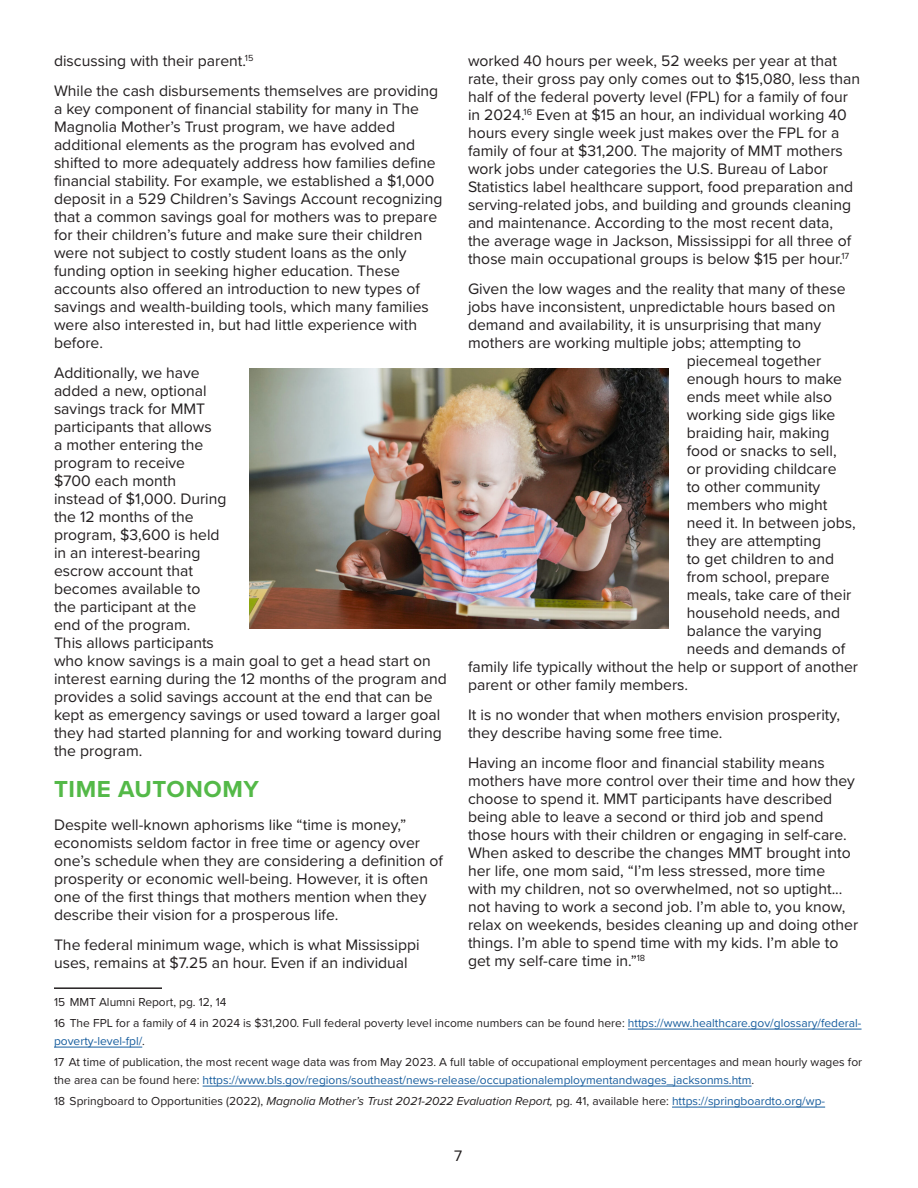
<style>
.page{position:relative;width:918px;height:1188px;background:#fff}
.page>*{position:absolute;margin:0;border:0;box-sizing:border-box;transform-origin:0 0}
.STO_Subhead{font:700 24px "Proxima Nova";letter-spacing:.025em;color:#54b948}
.STO_Body{font:15.75px/18px "Proxima Nova";color:#231f20}
.Springboard_Footnote{font:12px/18px "Proxima Nova";color:#231f20}
.s1{color:#175d9e}
.s2{font-style:italic}
</style>
<div class="page">
<hr style="left:54px;top:987px;width:108px;height:2px;background:#231f20">
<hr style="left:628px;top:1029px;width:234px;height:1px;background:#175d9e">
<hr style="left:54px;top:1047px;width:88px;height:1px;background:#175d9e">
<hr style="left:203px;top:1086px;width:549px;height:1px;background:#175d9e">
<hr style="left:672px;top:1107px;width:153px;height:1px;background:#175d9e">
<img style="left:249px;top:368px;width:420px;height:260px">
<p class="STO_Body" style="left:54px;top:52px;width:201px">discussing with their parent.<sup>15</sup></p>
<p class="STO_Body" style="left:54px;top:82px;width:390px">While the cash disbursements themselves are providing a key component of financial stability for many in The Magnolia Mother’s Trust program, we have added additional elements as the program has evolved and shifted to more adequately address how families define financial stability. For example, we established a $1,000 deposit in a 529 Children’s Savings Account recognizing that a common savings goal for mothers was to prepare for their children’s future and make sure their children were not subject to costly student loans as the only funding option in seeking higher education. These accounts also offered an introduction to new types of savings and wealth-building tools, which many families were also interested in, but had little experience with before.</p>
<p class="STO_Body" style="left:54px;top:364px;width:394px">Additionally, we have<br>added a new, optional<br>savings track for MMT<br>participants that allows<br>a mother entering the<br>program to receive<br>$700 each month<br>instead of $1,000. During<br>the 12 months of the<br>program, $3,600 is held<br>in an interest-bearing<br>escrow account that<br>becomes available to<br>the participant at the<br>end of the program.<br>This allows participants<br>who know savings is a main goal to get a head start on interest earning during the 12 months of the program and provides a solid savings account at the end that can be kept as emergency savings or used toward a larger goal they had started planning for and working toward during the program.</p>
<p class="STO_Subhead" style="left:54px;top:771px;width:207px">TIME AUTONOMY</p>
<p class="STO_Body" style="left:54px;top:815px;width:390px">Despite well-known aphorisms like “time is money,” economists seldom factor in free time or agency over one’s schedule when they are considering a definition of prosperity or economic well-being. However, it is often one of the first things that mothers mention when they describe their vision for a prosperous life.</p>
<p class="STO_Body" style="left:54px;top:935px;width:367px">The federal minimum wage, which is what Mississippi uses, remains at $7.25 an hour. Even if an individual</p>
<p class="Springboard_Footnote" style="left:54px;top:993px;width:174px">15 MMT Alumni Report, pg. 12, 14</p>
<p class="Springboard_Footnote" style="left:54px;top:1014px;width:809px">16 The FPL for a family of 4 in 2024 is $31,200. Full federal poverty level income numbers can be found here: <span class="s1">https://www.healthcare.gov/glossary/federal&shy;poverty-level-fpl/</span>.</p>
<p class="Springboard_Footnote" style="left:54px;top:1053px;width:810px">17 At time of publication, the most recent wage data was from May 2023. A full table of occupational employment percentages and mean hourly wages for the area can be found here: <span class="s1">https://www.bls.gov/regions/southeast/news-release/occupationalemploymentandwages_jacksonms.htm</span>.</p>
<p class="Springboard_Footnote" style="left:54px;top:1092px;width:773px">18 Springboard to Opportunities (2022), <span class="s2">Magnolia Mother’s Trust 2021-2022 Evaluation Report,</span> pg. 41, available here: <span class="s1">https://springboardto.org/wp-</span></p>
<p class="STO_Body" style="left:468px;top:52px;width:394px">worked 40 hours per week, 52 weeks per year at that rate, their gross pay only comes out to $15,080, less than half of the federal poverty level (FPL) for a family of four in 2024.<sup>16</sup> Even at $15 an hour, an individual working 40 hours every single week just makes over the FPL for a family of four at $31,200. The majority of MMT mothers work jobs under categories the U.S. Bureau of Labor Statistics label healthcare support, food preparation and serving-related jobs, and building and grounds cleaning and maintenance. According to the most recent data,<br>the average wage in Jackson, Mississippi for all three of those main occupational groups is below $15 per hour.<sup>17</sup></p>
<p class="STO_Body" style="left:468px;top:280px;width:379px">Given the low wages and the reality that many of these</p>
<p class="STO_Body" style="left:468px;top:298px;width:369px">jobs have inconsistent, unpredictable hours based on</p>
<p class="STO_Body" style="left:468px;top:316px;width:355px">demand and availability, it is unsurprising that many</p>
<p class="STO_Body" style="left:468px;top:334px;width:335px">mothers are working multiple jobs; attempting to</p>
<p class="STO_Body" style="left:687px;top:352px;width:136px">piecemeal together</p>
<p class="STO_Body" style="left:687px;top:370px;width:157px">enough hours to make</p>
<p class="STO_Body" style="left:687px;top:388px;width:147px">ends meet while also</p>
<p class="STO_Body" style="left:687px;top:406px;width:150px">working side gigs like</p>
<p class="STO_Body" style="left:687px;top:424px;width:144px">braiding hair, making</p>
<p class="STO_Body" style="left:687px;top:442px;width:151px">food or snacks to sell,</p>
<p class="STO_Body" style="left:687px;top:460px;width:151px">or providing childcare</p>
<p class="STO_Body" style="left:687px;top:478px;width:135px">to other community</p>
<p class="STO_Body" style="left:687px;top:496px;width:142px">members who might</p>
<p class="STO_Body" style="left:687px;top:514px;width:171px">need it. In between jobs,</p>
<p class="STO_Body" style="left:687px;top:532px;width:136px">they are attempting</p>
<p class="STO_Body" style="left:687px;top:550px;width:149px">to get children to and</p>
<p class="STO_Body" style="left:687px;top:568px;width:145px">from school, prepare</p>
<p class="STO_Body" style="left:687px;top:586px;width:166px">meals, take care of their</p>
<p class="STO_Body" style="left:687px;top:604px;width:155px">household needs, and</p>
<p class="STO_Body" style="left:687px;top:622px;width:137px">balance the varying</p>
<p class="STO_Body" style="left:687px;top:640px;width:160px">needs and demands of</p>
<p class="STO_Body" style="left:468px;top:658px;width:392px">family life typically without the help or support of another</p>
<p class="STO_Body" style="left:468px;top:676px;width:222px">parent or other family members.</p>
<p class="STO_Body" style="left:468px;top:706px;width:373px">It is no wonder that when mothers envision prosperity, they describe having some free time.</p>
<p class="STO_Body" style="left:468px;top:754px;width:392px">Having an income floor and financial stability means mothers have more control over their time and how they choose to spend it. MMT participants have described being able to leave a second or third job and spend those hours with their children or engaging in self-care.<br>When asked to describe the changes MMT brought into her life, one mom said, “I’m less stressed, more time<br>with my children, not so overwhelmed, not so uptight... not having to work a second job. I’m able to, you know, relax on weekends, besides cleaning up and doing other things. I’m able to spend time with my kids. I’m able to get my self-care time in.”<sup>18</sup></p>
<p class="STO_Body" style="left:454px;top:1147px;width:10px">7</p>
</div>
